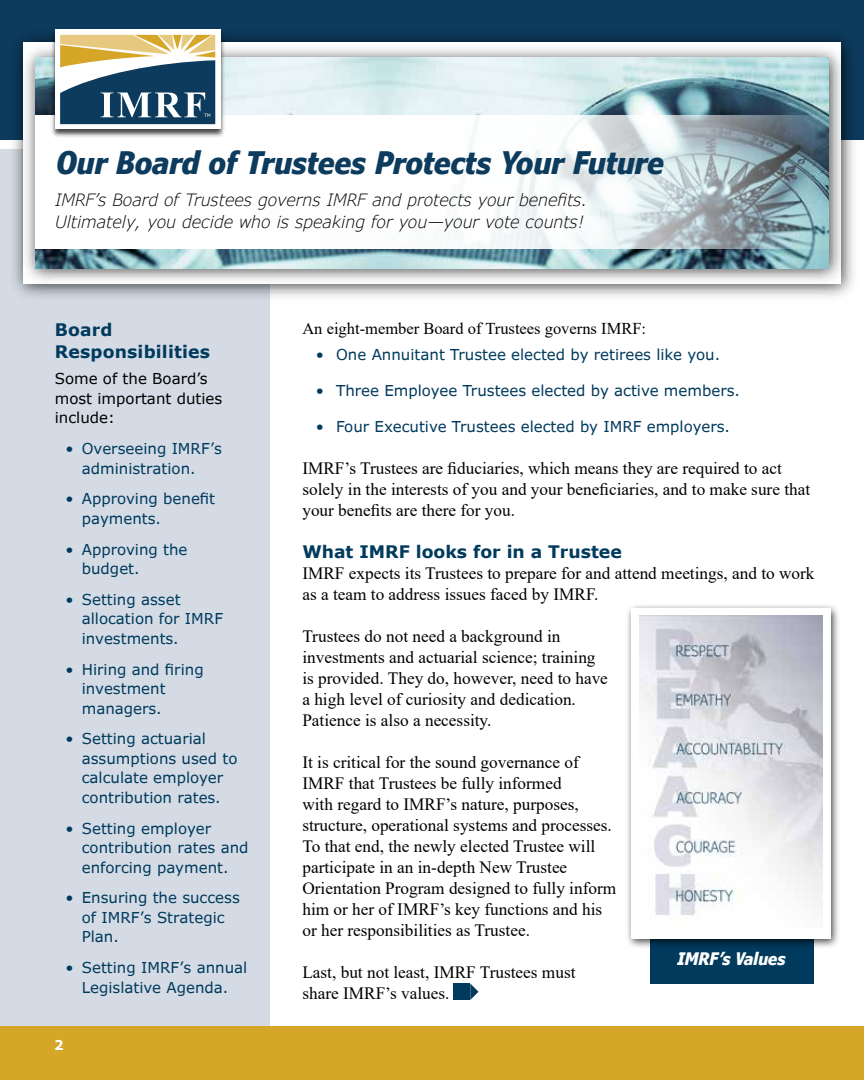
<style>
.page{position:relative;width:864px;height:1080px;background:#fff}
.page>*{position:absolute;margin:0;border:0;box-sizing:border-box;transform-origin:0 0}
.t1{font:italic 700 condensed 31.05px "Verdana Pro";color:#0c3b5d}
.t2{font:17.25px/21px "Times New Roman";color:#000}
.t3{font:700 17.25px/22.5px "Verdana";letter-spacing:.005em;color:#003a5d}
.t4{font:italic 700 condensed 17.25px "Verdana Pro";color:#fff}
.t5{font:italic 300 16.95px/22.5px "Verdana Pro";color:#000}
.t6{font:16.5px "Times New Roman";color:#000}
.t7{font:15px/19.5px "Verdana Pro";color:#003a5d}
.t8{font:15px/19.5px "Verdana";color:#000}
.t9{font:700 13.5px "Verdana";color:#fff}
</style>
<div class="page">
<div style="left:0;top:1026px;width:864px;height:54px;background:#d6a629"></div>
<div style="left:0;top:150px;width:270px;height:876px;background:#d4dbe4"></div>
<div style="left:650px;top:929px;width:163px;height:54px;background:#003a5d"></div>
<img style="left:0;top:0;width:864px;height:297px">
<img style="left:36px;top:58px;width:793px;height:210px">
<svg style="left:36px;top:116px;width:793px;height:133px"></svg>
<img style="left:48px;top:26px;width:180px;height:114px">
<svg style="left:55px;top:30px;width:165px;height:99px"></svg>
<svg style="left:60px;top:35px;width:155px;height:89px"></svg>
<div style="left:625px;top:603px;width:216px;height:347px;background:#000;opacity:.75"></div>
<div style="left:631px;top:608px;width:200px;height:330px;background:#fff"></div>
<img style="left:639px;top:615px;width:184px;height:301px">
<svg style="left:470px;top:983px;width:9px;height:17px"></svg>
<div style="left:454px;top:983px;width:16px;height:17px;background:#003a5d"></div>
<h1 class="t1" style="left:56px;top:141px;width:609px">Our Board of Trustees Protects Your Future</h1>
<p class="t5" style="left:55px;top:189px;width:534px">IMRF’s Board of Trustees governs IMRF and protects your benefits.<br>Ultimately, you decide who is speaking for you—your vote counts!</p>
<p class="t3" style="left:55px;top:318px;width:157px">Board<br>Responsibilities</p>
<p class="t8" style="left:55px;top:369px;width:169px">Some of the Board’s most important duties include:</p>
<p class="t7" style="left:82px;top:439px;width:142px;text-indent:-16px">• Overseeing IMRF’s administration.</p>
<p class="t7" style="left:82px;top:489px;width:135px;text-indent:-16px">• Approving benefit payments.</p>
<p class="t7" style="left:82px;top:540px;width:107px;text-indent:-16px">• Approving the budget.</p>
<p class="t7" style="left:82px;top:590px;width:143px;text-indent:-16px">• Setting asset allocation for IMRF investments.</p>
<p class="t7" style="left:82px;top:660px;width:123px;text-indent:-16px">• Hiring and firing investment managers.</p>
<p class="t7" style="left:82px;top:729px;width:157px;text-indent:-16px">• Setting actuarial assumptions used to calculate employer contribution rates.</p>
<p class="t7" style="left:82px;top:819px;width:168px;text-indent:-16px">• Setting employer contribution rates and enforcing payment.</p>
<p class="t7" style="left:82px;top:888px;width:160px;text-indent:-16px">• Ensuring the success of IMRF’s Strategic<br>Plan.</p>
<p class="t7" style="left:65px;top:958px;width:183px;text-align:center">• Setting IMRF’s annual<br>Legislative Agenda.</p>
<p class="t9" style="left:54px;top:1035px;width:11px">2</p>
<p class="t6" style="left:302px;top:317px;width:345px">An eight-member Board of Trustees governs IMRF:</p>
<p class="t7" style="left:316px;top:345px;width:406px">• One Annuitant Trustee elected by retirees like you.</p>
<p class="t7" style="left:316px;top:381px;width:425px">• Three Employee Trustees elected by active members.</p>
<p class="t7" style="left:316px;top:417px;width:415px">• Four Executive Trustees elected by IMRF employers.</p>
<p class="t2" style="left:302px;top:457px;width:509px">IMRF’s Trustees are fiduciaries, which means they are required to act solely in the interests of you and your beneficiaries, and to make sure that your benefits are there for you.</p>
<p class="t3" style="left:302px;top:540px;width:321px">What IMRF looks for in a Trustee</p>
<p class="t2" style="left:302px;top:562px;width:514px">IMRF expects its Trustees to prepare for and attend meetings, and to work as a team to address issues faced by IMRF.</p>
<p class="t2" style="left:302px;top:625px;width:307px">Trustees do not need a background in investments and actuarial science; training is provided. They do, however, need to have a high level of curiosity and dedication.<br>Patience is also a necessity.</p>
<p class="t2" style="left:302px;top:751px;width:315px">It is critical for the sound governance of IMRF that Trustees be fully informed<br>with regard to IMRF’s nature, purposes, structure, operational systems and processes.<br>To that end, the newly elected Trustee will participate in an in-depth New Trustee Orientation Program designed to fully inform him or her of IMRF’s key functions and his or her responsibilities as Trustee.</p>
<p class="t2" style="left:302px;top:961px;width:275px">Last, but not least, IMRF Trustees must share IMRF’s values.</p>
<p class="t4" style="left:678px;top:947px;width:110px">IMRF’s Values</p>
</div>
